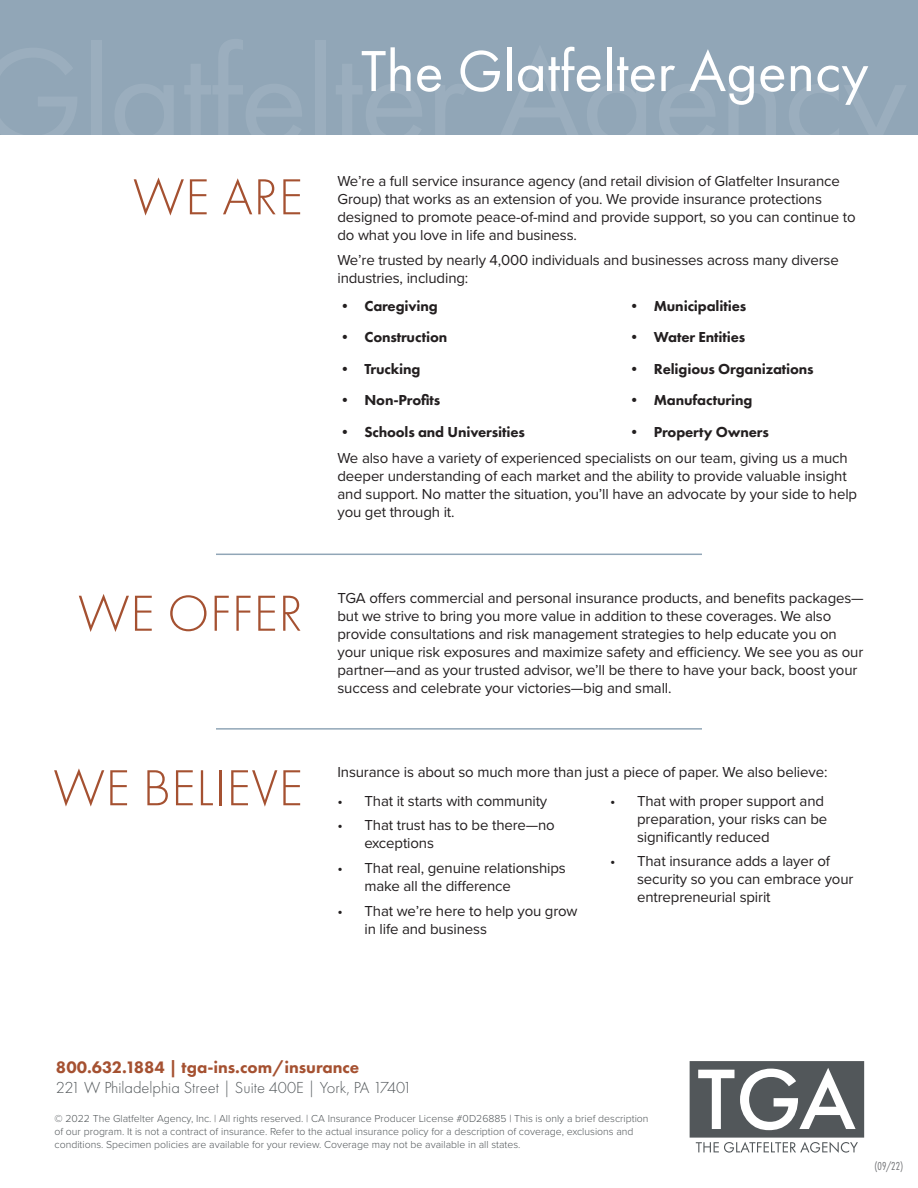
<style>
.page{position:relative;width:918px;height:1188px;background:#fff}
.page>*{position:absolute;margin:0;border:0;box-sizing:border-box;transform-origin:0 0}
.t1{font:60px "Futura PT";color:#fff}
.t2{font:300 52.5px "Futura PT";letter-spacing:.01em;color:#a55131}
.t3{font:800 17.25px "Futura PT";color:#a55131}
.t4{font:300 16.5px "Futura PT";color:#52575a}
.t5{font:15px/18px "Proxima Nova";letter-spacing:-.01em;color:#231f20}
.t6{font:800 15px "Futura PT";letter-spacing:-.01em;color:#231f20}
.t7{font:12px "Futura PT Cond";color:#6c6d70}
.t8{font:300 10.5px/12.6px "Proxima Nova";color:#52575a}
</style>
<div class="page">
<div style="left:0;top:0;width:918px;height:134px;background:#91a6b7"></div>
<hr style="left:216px;top:728px;width:486px;height:2px;background:#91a6b7">
<hr style="left:216px;top:554px;width:486px;height:1px;background:#91a6b7">
<svg style="left:690px;top:1061px;width:174px;height:92px"></svg>
<p class="t1" style="left:361px;top:36px;width:509px">The Glatfelter Agency</p>
<p class="t2" style="left:133px;top:167px;width:172px">WE ARE</p>
<p class="t5" style="left:338px;top:171px;width:520px">We’re a full service insurance agency (and retail division of Glatfelter Insurance Group) that works as an extension of you. We provide insurance protections designed to promote peace-of-mind and provide support, so you can continue to do what you love in life and business.</p>
<p class="t5" style="left:338px;top:250px;width:503px">We’re trusted by nearly 4,000 individuals and businesses across many diverse industries, including:</p>
<p class="t6" style="left:338px;top:296px;width:102px">• Caregiving</p>
<p class="t6" style="left:338px;top:328px;width:111px">• Construction</p>
<p class="t6" style="left:338px;top:359px;width:85px">• Trucking</p>
<p class="t6" style="left:338px;top:391px;width:104px">• Non-Profits</p>
<p class="t6" style="left:338px;top:422px;width:189px">• Schools and Universities</p>
<p class="t6" style="left:627px;top:296px;width:121px">• Municipalities</p>
<p class="t6" style="left:627px;top:328px;width:120px">• Water Entities</p>
<p class="t6" style="left:627px;top:359px;width:188px">• Religious Organizations</p>
<p class="t6" style="left:627px;top:391px;width:127px">• Manufacturing</p>
<p class="t6" style="left:627px;top:422px;width:144px">• Property Owners</p>
<p class="t5" style="left:338px;top:448px;width:521px">We also have a variety of experienced specialists on our team, giving us a much deeper understanding of each market and the ability to provide valuable insight and support. No matter the situation, you’ll have an advocate by your side to help you get through it.</p>
<p class="t2" style="left:78px;top:583px;width:226px">WE OFFER</p>
<p class="t5" style="left:338px;top:588px;width:528px">TGA offers commercial and personal insurance products, and benefits packages— but we strive to bring you more value in addition to these coverages. We also provide consultations and risk management strategies to help educate you on your unique risk exposures and maximize safety and efficiency. We see you as our partner—and as your trusted advisor, we’ll be there to have your back, boost your success and celebrate your victories—big and small.</p>
<p class="t2" style="left:53px;top:758px;width:251px">WE BELIEVE</p>
<p class="t5" style="left:338px;top:762px;width:491px">Insurance is about so much more than just a piece of paper. We also believe:</p>
<p class="t5" style="left:338px;top:791px;width:211px">• That it starts with community</p>
<p class="t5" style="left:364px;top:816px;width:192px;text-indent:-27px">• That trust has to be there—no exceptions</p>
<p class="t5" style="left:364px;top:858px;width:203px;text-indent:-27px">• That real, genuine relationships make all the difference</p>
<p class="t5" style="left:364px;top:901px;width:215px;text-indent:-27px">• That we’re here to help you grow in life and business</p>
<p class="t5" style="left:637px;top:791px;width:192px;text-indent:-27px">• That with proper support and preparation, your risks can be significantly reduced</p>
<p class="t5" style="left:637px;top:852px;width:218px;text-indent:-27px">• That insurance adds a layer of security so you can embrace your entrepreneurial spirit</p>
<p class="t3" style="left:56px;top:1057px;width:305px">800.632.1884 | tga-ins.com/insurance</p>
<p class="t4" style="left:56px;top:1078px;width:358px">221 W Philadelphia Street | Suite 400E | York, PA 17401</p>
<p class="t8" style="left:54px;top:1112px;width:596px">© 2022 The Glatfelter Agency, Inc. | All rights reserved. | CA Insurance Producer License #0D26885 | This is only a brief description of our program. It is not a contract of insurance. Refer to the actual insurance policy for a description of coverage, exclusions and conditions. Specimen policies are available for your review. Coverage may not be available in all states.</p>
<p class="t7" style="left:874px;top:1159px;width:30px">(09/22)</p>
</div>
